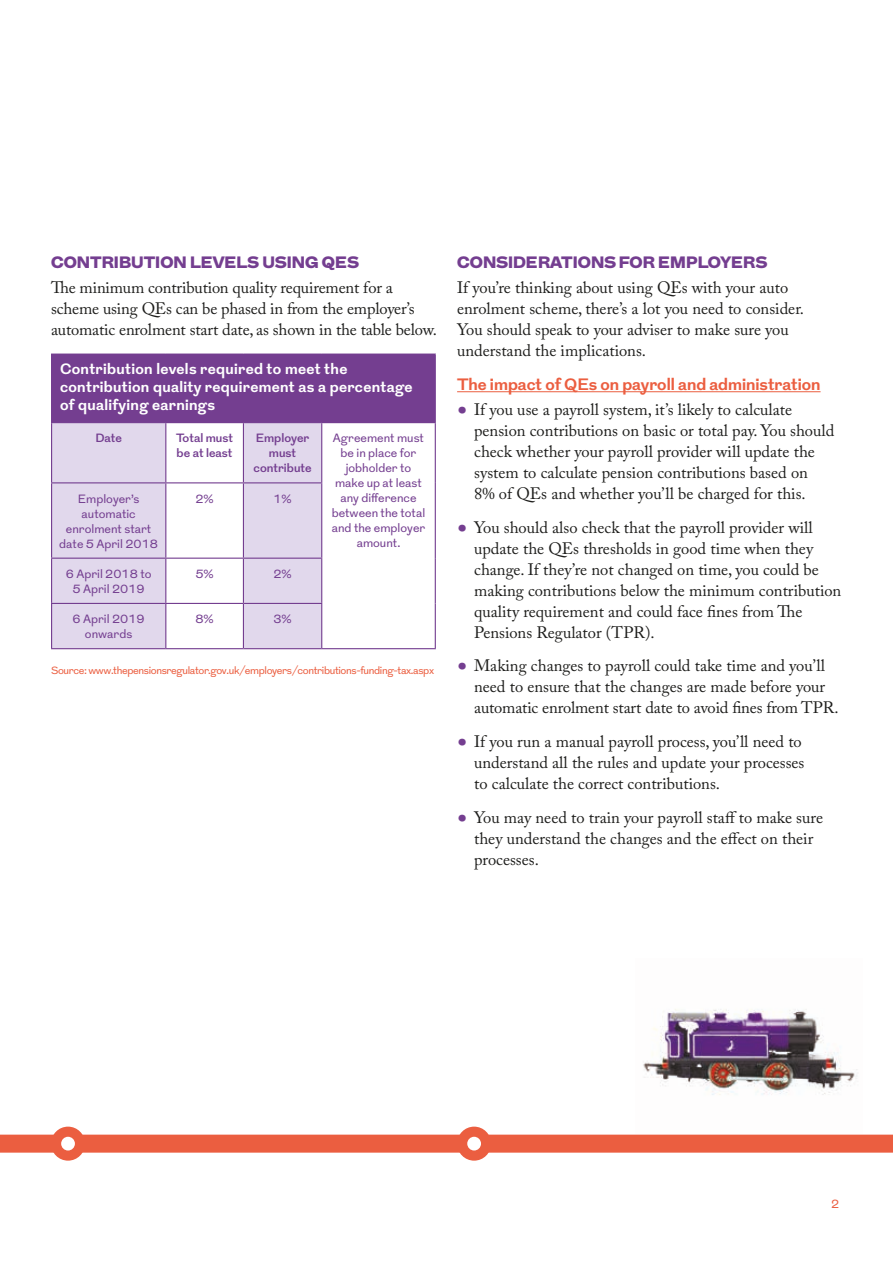
<style>
.page{position:relative;width:893px;height:1263px;background:#fff}
.page>*{position:absolute;margin:0;border:0;box-sizing:border-box;transform-origin:0 0}
.t1{font:16.5px/21px "Adobe Caslon Pro";color:#1d1d1b}
.t2{font:900 16.5px "Grot";color:#743e90}
.t3{font:700 16.5px "Grot";color:#eb5e40}
.t4{font:700 15px/18px "Grot";letter-spacing:.02em;color:#fff}
.t5{font:12px/15px "Grot";color:#743e90;text-align:center}
.t6{font:600 12px/15px "Grot";color:#743e90}
.t7{font:12px "Grot";color:#eb5e40}
.t8{font:10.5px "Grot";letter-spacing:-.035em;color:#eb5e40}
.s1{font-size:30px;color:#743e90}
</style>
<div class="page">
<div style="left:52px;top:354px;width:383px;height:69px;background:#743e90"></div>
<svg style="left:52px;top:423px;width:269px;height:225px;fill:#e1d8ec"></svg>
<hr style="left:51px;top:354px;width:115px;height:1px;background:#743e90">
<hr style="left:51px;top:355px;width:1px;height:67px;background:#743e90">
<hr style="left:322px;top:354px;width:114px;height:1px;background:#743e90">
<hr style="left:435px;top:355px;width:1px;height:67px;background:#743e90">
<hr style="left:51px;top:422px;width:115px;height:1px;background:#743e90">
<hr style="left:51px;top:423px;width:1px;height:59px;background:#743e90">
<hr style="left:165px;top:423px;width:1px;height:59px;background:#743e90">
<hr style="left:243px;top:423px;width:1px;height:59px;background:#743e90">
<hr style="left:322px;top:422px;width:114px;height:1px;background:#743e90">
<hr style="left:321px;top:423px;width:1px;height:59px;background:#743e90">
<hr style="left:435px;top:423px;width:1px;height:60px;background:#743e90">
<hr style="left:51px;top:482px;width:115px;height:1px;background:#743e90">
<hr style="left:51px;top:483px;width:1px;height:75px;background:#743e90">
<hr style="left:166px;top:482px;width:77px;height:1px;background:#743e90">
<hr style="left:165px;top:483px;width:1px;height:75px;background:#743e90">
<hr style="left:243px;top:482px;width:79px;height:1px;background:#743e90">
<hr style="left:243px;top:483px;width:1px;height:75px;background:#743e90">
<hr style="left:321px;top:483px;width:1px;height:75px;background:#743e90">
<hr style="left:435px;top:483px;width:1px;height:75px;background:#743e90">
<hr style="left:51px;top:558px;width:115px;height:1px;background:#743e90">
<hr style="left:51px;top:559px;width:1px;height:44px;background:#743e90">
<hr style="left:166px;top:558px;width:77px;height:1px;background:#743e90">
<hr style="left:165px;top:559px;width:1px;height:44px;background:#743e90">
<hr style="left:243px;top:558px;width:79px;height:1px;background:#743e90">
<hr style="left:243px;top:559px;width:1px;height:44px;background:#743e90">
<hr style="left:321px;top:559px;width:1px;height:44px;background:#743e90">
<hr style="left:435px;top:558px;width:1px;height:45px;background:#743e90">
<hr style="left:51px;top:603px;width:115px;height:1px;background:#743e90">
<hr style="left:51px;top:604px;width:1px;height:44px;background:#743e90">
<hr style="left:166px;top:603px;width:77px;height:1px;background:#743e90">
<hr style="left:165px;top:604px;width:1px;height:44px;background:#743e90">
<hr style="left:243px;top:603px;width:79px;height:1px;background:#743e90">
<hr style="left:243px;top:604px;width:1px;height:44px;background:#743e90">
<hr style="left:321px;top:604px;width:1px;height:44px;background:#743e90">
<hr style="left:435px;top:603px;width:1px;height:45px;background:#743e90">
<hr style="left:51px;top:648px;width:115px;height:1px;background:#743e90">
<hr style="left:166px;top:648px;width:77px;height:1px;background:#743e90">
<hr style="left:243px;top:648px;width:79px;height:1px;background:#743e90">
<hr style="left:322px;top:648px;width:114px;height:1px;background:#743e90">
<hr style="left:457px;top:391px;width:363px;height:1px;background:#eb5e40">
<div style="left:0;top:1134px;width:893px;height:18px;background:#eb5e40"></div>
<div style="left:51px;top:1126px;width:34px;height:35px;background:#eb5e40;border-radius:50%"></div>
<div style="left:61px;top:1137px;width:14px;height:13px;background:#fff;border-radius:50%"></div>
<div style="left:457px;top:1126px;width:34px;height:35px;background:#eb5e40;border-radius:50%"></div>
<div style="left:467px;top:1137px;width:14px;height:13px;background:#fff;border-radius:50%"></div>
<img style="left:643px;top:1009px;width:214px;height:86px">
<p class="t2" style="left:51px;top:250px;width:309px">CONTRIBUTION LEVELS USING QES</p>
<p class="t1" style="left:51px;top:277px;width:387px">The minimum contribution quality requirement for a scheme using QEs can be phased in from the employer’s automatic enrolment start date, as shown in the table below.</p>
<p class="t4" style="left:60px;top:361px;width:354px">Contribution levels required to meet the contribution quality requirement as a percentage of qualifying earnings</p>
<p class="t6" style="left:95px;top:431px;width:28px">Date</p>
<p class="t6" style="left:176px;top:431px;width:59px">Total must be at least</p>
<p class="t6" style="left:253px;top:431px;width:60px;text-align:center">Employer must contribute</p>
<p class="t5" style="left:332px;top:431px;width:95px">Agreement must be in place for jobholder to make up at least any difference between the total and the employer amount.</p>
<p class="t5" style="left:59px;top:491px;width:100px">Employer’s automatic enrolment start date 5 April 2018</p>
<p class="t5" style="left:195px;top:491px;width:20px">2%</p>
<p class="t5" style="left:273px;top:491px;width:20px">1%</p>
<p class="t5" style="left:66px;top:567px;width:87px">6 April 2018 to<br>5 April 2019</p>
<p class="t5" style="left:195px;top:567px;width:20px">5%</p>
<p class="t5" style="left:273px;top:567px;width:20px">2%</p>
<p class="t5" style="left:73px;top:612px;width:74px">6 April 2019 onwards</p>
<p class="t5" style="left:195px;top:612px;width:20px">8%</p>
<p class="t5" style="left:273px;top:612px;width:20px">3%</p>
<p class="t8" style="left:51px;top:663px;width:385px">Source: www.thepensionsregulator.gov.uk/employers/contributions-funding-tax.aspx</p>
<p class="t2" style="left:457px;top:250px;width:312px">CONSIDERATIONS FOR EMPLOYERS</p>
<p class="t1" style="left:457px;top:277px;width:349px">If you’re thinking about using QEs with your auto enrolment scheme, there’s a lot you need to consider.<br>You should speak to your adviser to make sure you understand the implications.</p>
<p class="t3" style="left:457px;top:372px;width:365px">The impact of QEs on payroll and administration</p>
<p class="t1" style="left:474px;top:399px;width:362px;text-indent:-17px"><span class="s1">•</span> If you use a payroll system, it’s likely to calculate pension contributions on basic or total pay. You should check whether your payroll provider will update the system to calculate pension contributions based on<br>8% of QEs and whether you’ll be charged for this.</p>
<p class="t1" style="left:474px;top:516px;width:369px;text-indent:-17px"><span class="s1">•</span> You should also check that the payroll provider will update the QEs thresholds in good time when they change. If they’re not changed on time, you could be making contributions below the minimum contribution quality requirement and could face fines from The Pensions Regulator (TPR).</p>
<p class="t1" style="left:474px;top:655px;width:366px;text-indent:-17px"><span class="s1">•</span> Making changes to payroll could take time and you’ll need to ensure that the changes are made before your automatic enrolment start date to avoid fines from TPR.</p>
<p class="t1" style="left:474px;top:731px;width:332px;text-indent:-17px"><span class="s1">•</span> If you run a manual payroll process, you’ll need to understand all the rules and update your processes to calculate the correct contributions.</p>
<p class="t1" style="left:474px;top:807px;width:350px;text-indent:-17px"><span class="s1">•</span> You may need to train your payroll staff to make sure they understand the changes and the effect on their processes.</p>
<p class="t7" style="left:831px;top:1196px;width:10px">2</p>
</div>
